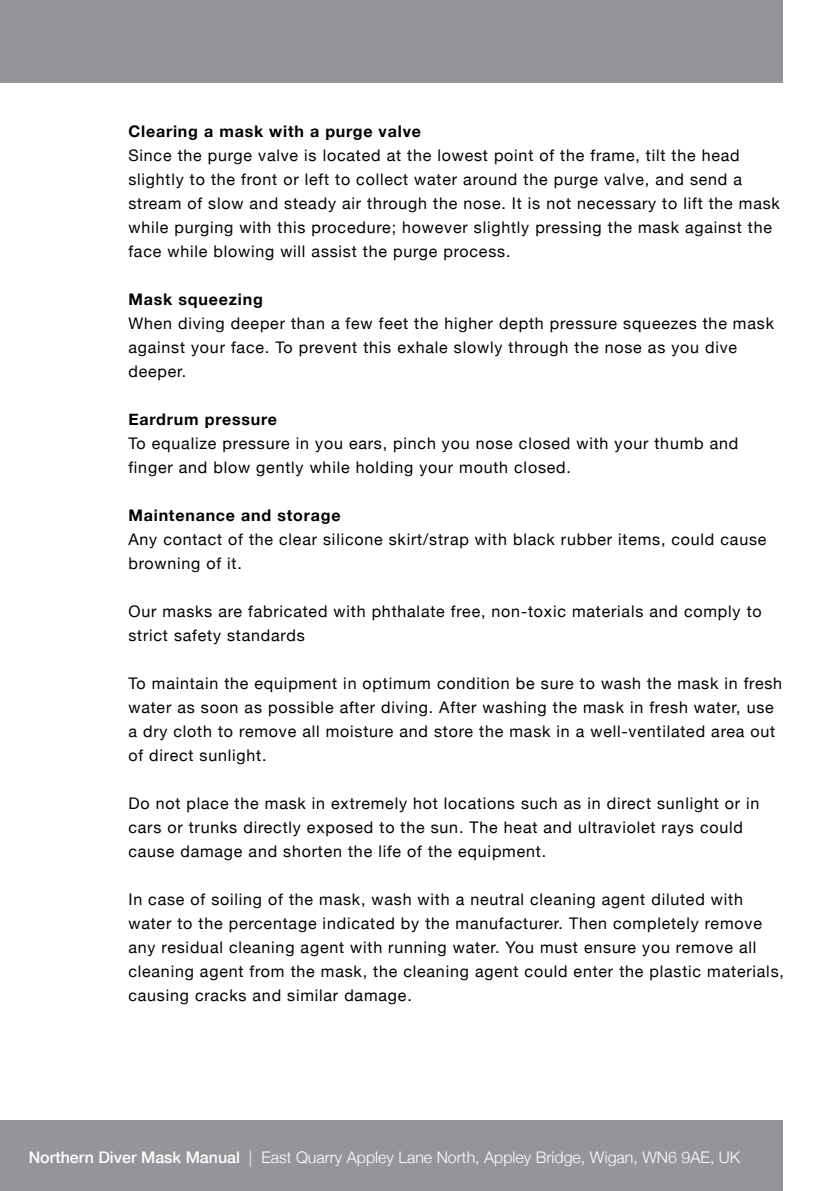
<style>
.page{position:relative;width:840px;height:1191px;background:#fff}
.page>*{position:absolute;margin:0;border:0;box-sizing:border-box;transform-origin:0 0}
.t1{font:16px/24px "Helvetica Neue";letter-spacing:.05em;color:#000}
.t2{font:300 16px "Helvetica Neue";color:#fff}
.t3{font:700 16px "Helvetica Neue";letter-spacing:.05em;color:#000}
.s1{font-weight:500}
</style>
<div class="page">
<hr style="left:839px;top:1120px;width:1px;height:71px;background:#939598">
<div style="left:0;top:1120px;width:782px;height:71px;background:#939598"></div>
<div style="left:0;top:0;width:782px;height:83px;background:#939598"></div>
<p class="t3" style="left:128px;top:121px;width:294px">Clearing a mask with a purge valve</p>
<p class="t1" style="left:128px;top:143px;width:652px">Since the purge valve is located at the lowest point of the frame, tilt the head slightly to the front or left to collect water around the purge valve, and send a stream of slow and steady air through the nose. It is not necessary to lift the mask while purging with this procedure; however slightly pressing the mask against the face while blowing will assist the purge process.</p>
<p class="t3" style="left:128px;top:289px;width:136px">Mask squeezing</p>
<p class="t1" style="left:128px;top:311px;width:646px">When diving deeper than a few feet the higher depth pressure squeezes the mask against your face. To prevent this exhale slowly through the nose as you dive deeper.</p>
<p class="t3" style="left:128px;top:409px;width:150px">Eardrum pressure</p>
<p class="t1" style="left:128px;top:431px;width:611px">To equalize pressure in you ears, pinch you nose closed with your thumb and finger and blow gently while holding your mouth closed.</p>
<p class="t3" style="left:128px;top:505px;width:213px">Maintenance and storage</p>
<p class="t1" style="left:128px;top:527px;width:639px">Any contact of the clear silicone skirt/strap with black rubber items, could cause browning of it.</p>
<p class="t1" style="left:128px;top:599px;width:634px">Our masks are fabricated with phthalate free, non-toxic materials and comply to strict safety standards</p>
<p class="t1" style="left:128px;top:671px;width:655px">To maintain the equipment in optimum condition be sure to wash the mask in fresh water as soon as possible after diving. After washing the mask in fresh water, use a dry cloth to remove all moisture and store the mask in a well-ventilated area out of direct sunlight.</p>
<p class="t1" style="left:128px;top:791px;width:632px">Do not place the mask in extremely hot locations such as in direct sunlight or in cars or trunks directly exposed to the sun. The heat and ultraviolet rays could cause damage and shorten the life of the equipment.</p>
<p class="t1" style="left:128px;top:887px;width:656px">In case of soiling of the mask, wash with a neutral cleaning agent diluted with water to the percentage indicated by the manufacturer. Then completely remove any residual cleaning agent with running water. You must ensure you remove all cleaning agent from the mask, the cleaning agent could enter the plastic materials, causing cracks and similar damage.</p>
<p class="t2" style="left:29px;top:1147px;width:712px"><span class="s1">Northern Diver Mask Manual</span> | East Quarry Appley Lane North, Appley Bridge, Wigan, WN6 9AE, UK</p>
</div>
